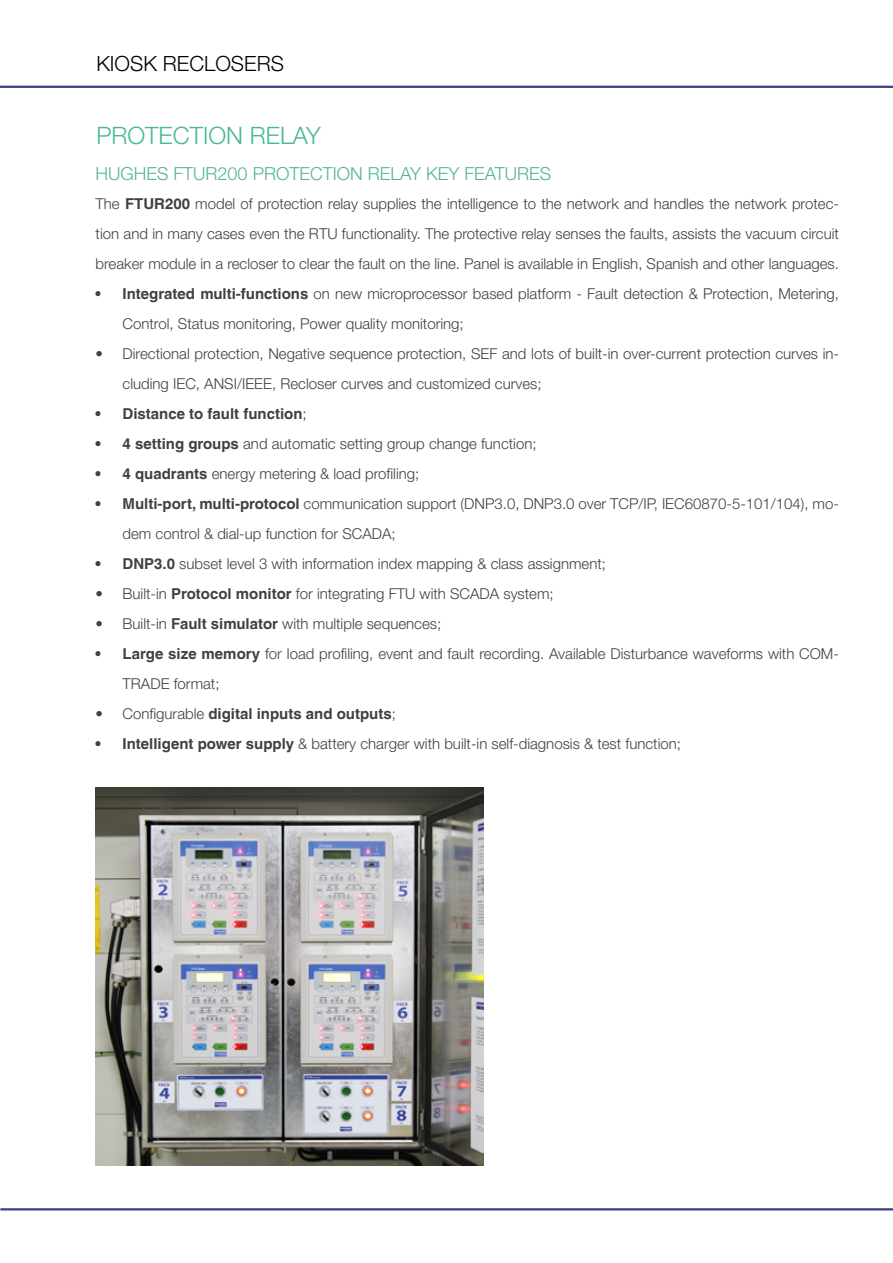
<style>
.page{position:relative;width:893px;height:1263px;background:#fff}
.page>*{position:absolute;margin:0;border:0;box-sizing:border-box;transform-origin:0 0}
.t1{font:300 24px "Helvetica Neue";color:#48ba8f}
.t2{font:300 21px "Helvetica Neue";color:#000}
.t3{font:300 18px "Helvetica Neue";color:#56b395}
.t4{font:300 15px/30px "Helvetica Neue";color:#414042}
.t5{font:700 15px "Helvetica LT";color:#414042}
.s1{font-family:"Helvetica LT";font-weight:700}
.s2{font-family:"Helvetica Neue";font-weight:300}
</style>
<div class="page">
<hr style="left:0;top:1208px;width:893px;height:2px;background:#384184">
<hr style="left:0;top:86px;width:893px;height:2px;background:#384184">
<img style="left:96px;top:788px;width:388px;height:377px">
<h2 class="t2" style="left:96px;top:50px;width:189px">KIOSK RECLOSERS</h2>
<h1 class="t1" style="left:96px;top:121px;width:226px">PROTECTION RELAY</h1>
<p class="t3" style="left:96px;top:163px;width:457px">HUGHES FTUR200 PROTECTION RELAY KEY FEATURES</p>
<p class="t4" style="left:96px;top:189px;width:745px;text-align:justify">The <span class="s1">FTUR200</span> model of protection relay supplies the intelligence to the network and handles the network protec&shy;tion and in many cases even the RTU functionality. The protective relay senses the faults, assists the vacuum circuit breaker module in a recloser to clear the fault on the line. Panel is available in English, Spanish and other languages.</p>
<p class="t4" style="left:123px;top:279px;width:718px;text-indent:-27px"><span class="s1">• Integrated multi-functions</span> on new microprocessor based platform - Fault detection &amp; Protection, Metering,<br>Control, Status monitoring, Power quality monitoring;</p>
<p class="t4" style="left:123px;top:339px;width:718px;text-indent:-27px">• Directional protection, Negative sequence protection, SEF and lots of built-in over-current protection curves in&shy;cluding IEC, ANSI/IEEE, Recloser curves and customized curves;</p>
<p class="t5" style="left:96px;top:405px;width:213px">• Distance to fault function<span class="s2">;</span></p>
<p class="t4" style="left:96px;top:429px;width:442px"><span class="s1">• 4 setting groups</span> and automatic setting group change function;</p>
<p class="t4" style="left:96px;top:459px;width:325px"><span class="s1">• 4 quadrants</span> energy metering &amp; load profiling;</p>
<p class="t4" style="left:123px;top:489px;width:718px;text-indent:-27px"><span class="s1">• Multi-port, multi-protocol</span> communication support (DNP3.0, DNP3.0 over TCP/IP, IEC60870-5-101/104), mo&shy;dem control &amp; dial-up function for SCADA;</p>
<p class="t4" style="left:96px;top:549px;width:512px"><span class="s1">• DNP3.0</span> subset level 3 with information index mapping &amp; class assignment;</p>
<p class="t4" style="left:96px;top:579px;width:460px">• Built-in <span class="s1">Protocol monitor</span> for integrating FTU with SCADA system;</p>
<p class="t4" style="left:96px;top:609px;width:347px">• Built-in <span class="s1">Fault simulator</span> with multiple sequences;</p>
<p class="t4" style="left:123px;top:639px;width:718px;text-indent:-27px"><span class="s1">• Large size memory</span> for load profiling, event and fault recording. Available Disturbance waveforms with COM-<br>TRADE format;</p>
<p class="t5" style="left:96px;top:705px;width:302px"><span class="s2">• Configurable</span> digital inputs and outputs<span class="s2">;</span></p>
<p class="t4" style="left:96px;top:729px;width:587px"><span class="s1">• Intelligent power supply</span> &amp; battery charger with built-in self-diagnosis &amp; test function;</p>
</div>
